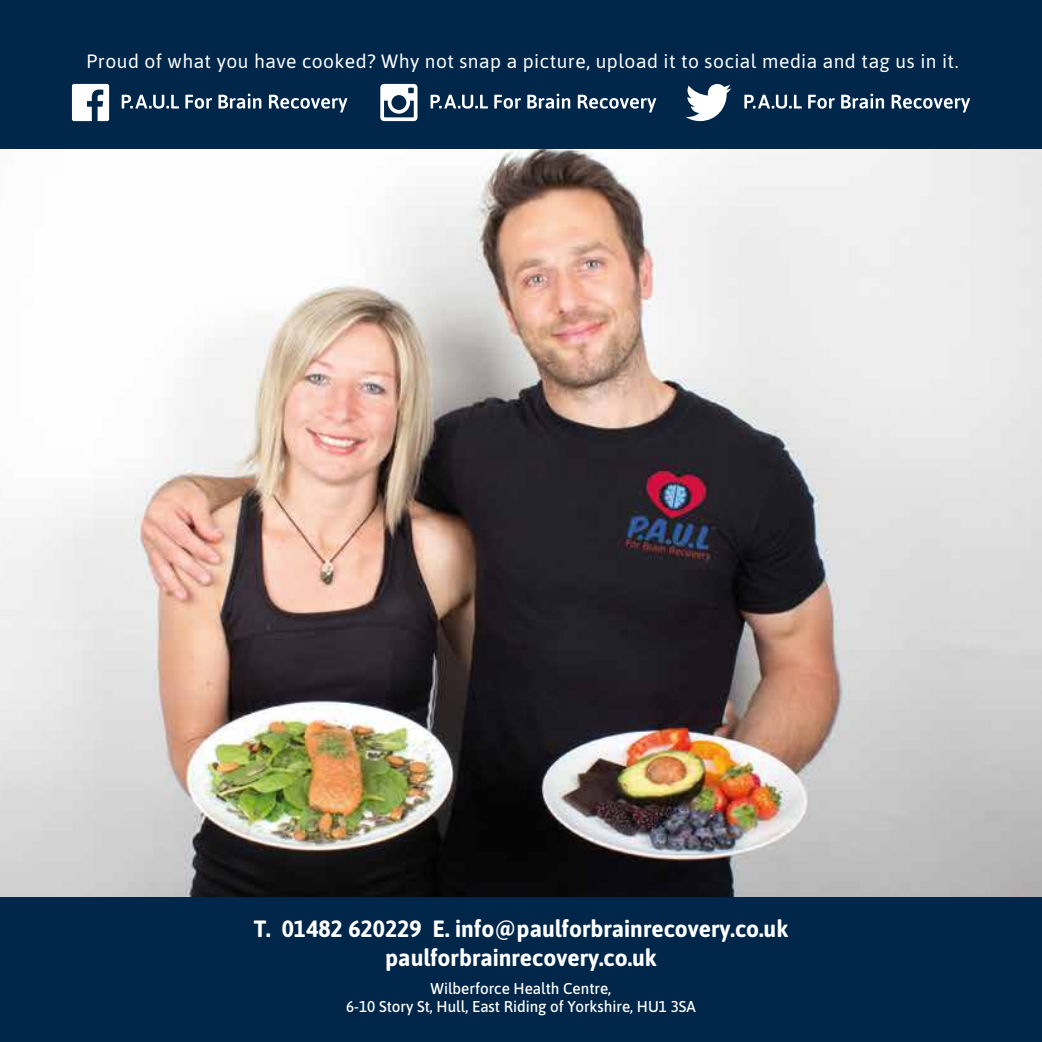
<style>
.page{position:relative;width:1042px;height:1042px;background:#fff}
.page>*{position:absolute;margin:0;border:0;box-sizing:border-box;transform-origin:0 0}
.t1{font:700 23.62px/28.2px "Asap";color:#fff;text-align:center}
.t2{font:19.25px "Asap";letter-spacing:.02em;color:#fff}
.t3{font:500 15.75px/18.9px "Asap";color:#fff;text-align:center}
</style>
<div class="page">
<img style="left:0;top:149px;width:1042px;height:748px">
<div style="left:0;top:0;width:1042px;height:149px;background:#00274a"></div>
<div style="left:0;top:897px;width:1042px;height:145px;background:#00274a"></div>
<svg style="left:72px;top:84px;width:37px;height:37px"></svg>
<svg style="left:430px;top:95px;width:58px;height:14px"></svg>
<svg style="left:494px;top:95px;width:27px;height:14px"></svg>
<svg style="left:527px;top:94px;width:43px;height:15px"></svg>
<svg style="left:578px;top:95px;width:78px;height:18px"></svg>
<svg style="left:122px;top:95px;width:57px;height:14px"></svg>
<svg style="left:185px;top:95px;width:27px;height:14px"></svg>
<svg style="left:218px;top:94px;width:43px;height:15px"></svg>
<svg style="left:269px;top:95px;width:78px;height:18px"></svg>
<svg style="left:380px;top:84px;width:37px;height:37px"></svg>
<svg style="left:744px;top:95px;width:58px;height:14px"></svg>
<svg style="left:808px;top:95px;width:27px;height:14px"></svg>
<svg style="left:841px;top:94px;width:43px;height:15px"></svg>
<svg style="left:891px;top:95px;width:79px;height:18px"></svg>
<svg style="left:686px;top:84px;width:45px;height:37px"></svg>
<p class="t2" style="left:86px;top:48px;width:874px">Proud of what you have cooked? Why not snap a picture, upload it to social media and tag us in it.</p>
<p class="t1" style="left:254px;top:914px;width:536px">T. 01482 620229 E. info@paulforbrainrecovery.co.uk paulforbrainrecovery.co.uk</p>
<p class="t3" style="left:346px;top:978px;width:351px">Wilberforce Health Centre,<br>6-10 Story St, Hull, East Riding of Yorkshire, HU1 3SA</p>
</div>
